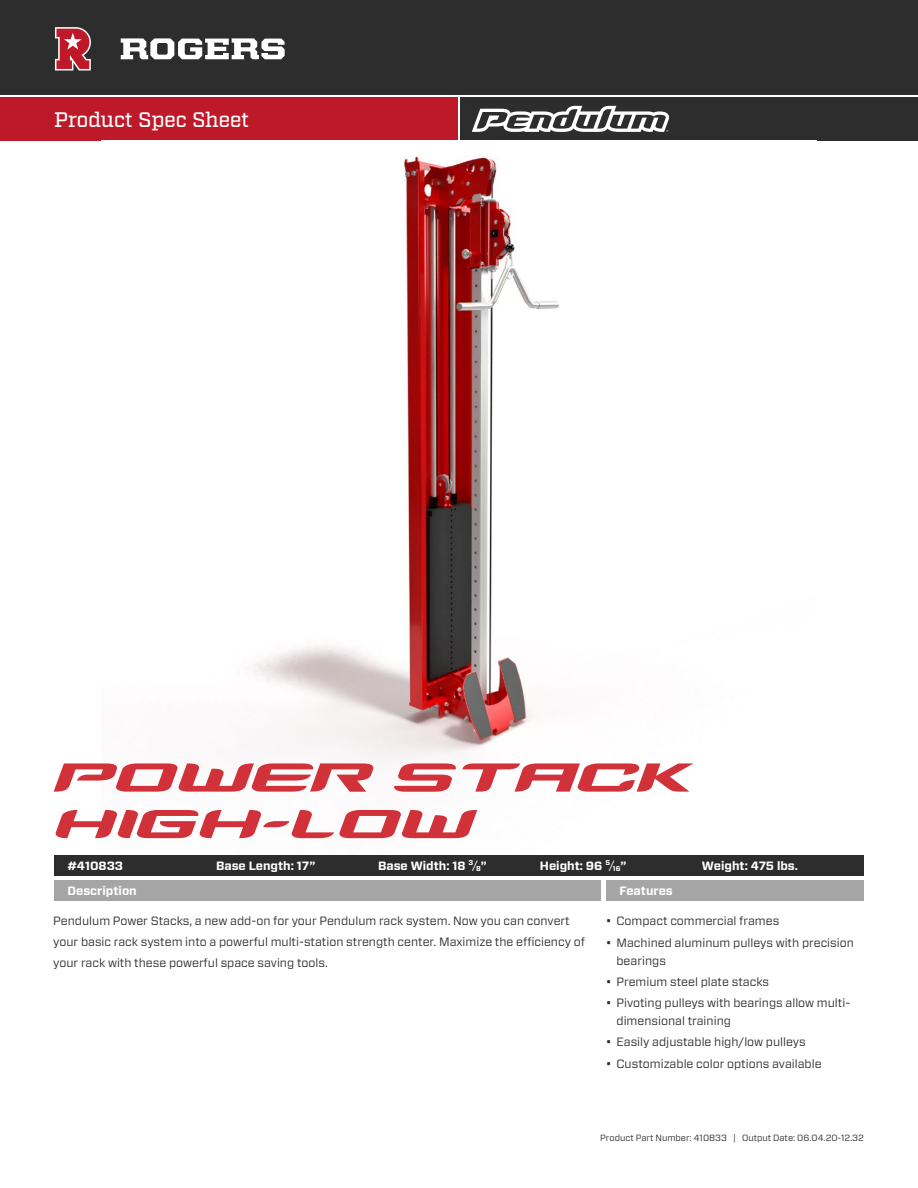
<style>
.page{position:relative;width:918px;height:1188px;background:#fff}
.page>*{position:absolute;margin:0;border:0;box-sizing:border-box;transform-origin:0 0}
.t1{font:italic 90px "Megahertz In";color:#d13139}
.t2{font:500 21px "Factoria";letter-spacing:-.01em;color:#fff}
.t3{font:12px/21px "Forza";color:#2c2d2c}
.t4{font:700 12px "Forza";color:#fff}
.t5{font:9px "Forza";color:#2c2d2c}
.t6{font:700 7.05px "Forza";color:#fff}
.t7{font:3.9px "Myriad Pro";color:#fff}
.s1{font-weight:400;font-size:12px}
.s2{font-size:12px}
</style>
<div class="page">
<div style="left:0;top:0;width:918px;height:94px;background:#2c2d2c"></div>
<div style="left:461px;top:97px;width:457px;height:44px;background:#2c2d2c"></div>
<div style="left:0;top:97px;width:457px;height:44px;background:#bd1928"></div>
<svg style="left:121px;top:39px;width:164px;height:20px"></svg>
<svg style="left:55px;top:27px;width:36px;height:43px;background:#ba5059"></svg>
<img style="left:253px;top:156px;width:306px;height:605px">
<div style="left:54px;top:855px;width:810px;height:21px;background:#2c2d2c"></div>
<div style="left:54px;top:880px;width:546px;height:21px;background:#a5a5a5"></div>
<div style="left:606px;top:880px;width:258px;height:21px;background:#a5a5a5"></div>
<svg style="left:472px;top:106px;width:197px;height:26px"></svg>
<h2 class="t2" style="left:54px;top:107px;width:197px">Product Spec Sheet</h2>
<p class="t7" style="left:666px;top:129px;width:4px">™</p>
<h1 class="t1" style="left:53px;top:734px;width:646px">POWER STACK</h1>
<h1 class="t1" style="left:53px;top:780px;width:421px">HIGH-LOW</h1>
<p class="t4" style="left:68px;top:858px;width:57px">#410833</p>
<p class="t4" style="left:216px;top:858px;width:101px">Base Length: 17”</p>
<p class="t4" style="left:378px;top:858px;width:89px">Base Width: 18</p>
<p class="t6" style="left:469px;top:861px;width:20px">3<span class="s1">/</span>8<span class="s2">”</span></p>
<p class="t4" style="left:540px;top:858px;width:64px">Height: 96</p>
<p class="t6" style="left:605px;top:864px;width:23px">5<sup>/</sup>16<span class="s2">”</span></p>
<p class="t4" style="left:702px;top:858px;width:98px">Weight: 475 lbs.</p>
<p class="t4" style="left:68px;top:883px;width:71px">Description</p>
<p class="t4" style="left:620px;top:883px;width:55px">Features</p>
<p class="t3" style="left:53px;top:911px;width:533px">Pendulum Power Stacks, a new add-on for your Pendulum rack system. Now you can convert your basic rack system into a powerful multi-station strength center. Maximize the efficiency of your rack with these powerful space saving tools.</p>
<p class="t3" style="left:606px;top:911px;width:175px">• Compact commercial frames</p>
<p class="t3" style="left:616px;top:933px;width:239px;line-height:18px;text-indent:-10px">• Machined aluminum pulleys with precision bearings</p>
<p class="t3" style="left:606px;top:971px;width:165px">• Premium steel plate stacks</p>
<p class="t3" style="left:616px;top:994px;width:235px;line-height:18px;text-indent:-10px">• Pivoting pulleys with bearings allow multi&shy;dimensional training</p>
<p class="t3" style="left:606px;top:1032px;width:201px">• Easily adjustable high/low pulleys</p>
<p class="t3" style="left:606px;top:1053px;width:217px">• Customizable color options available</p>
<p class="t5" style="left:600px;top:1132px;width:265px">Product Part Number: 410833 | Output Date: 06.04.20-12.32</p>
</div>
